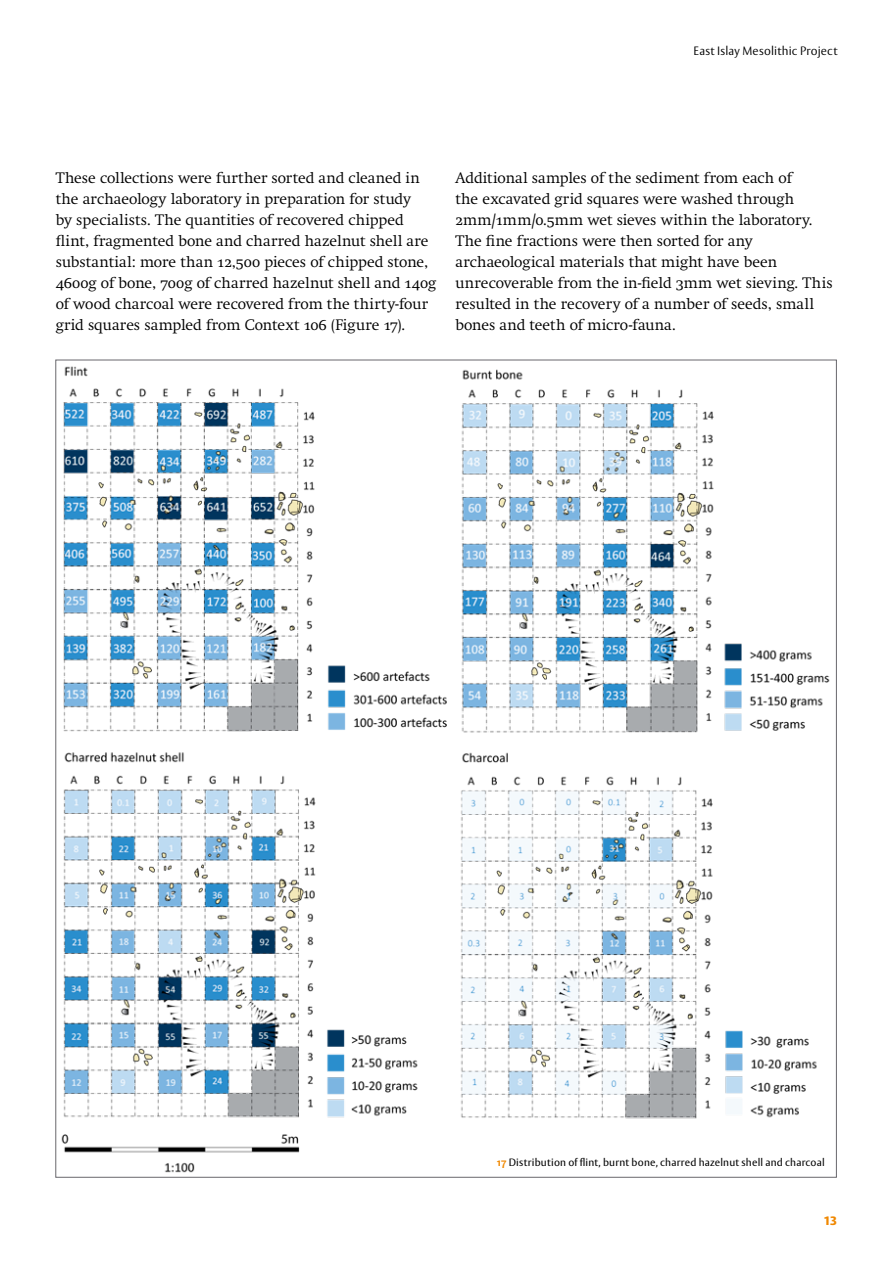
<style>
.page{position:relative;width:893px;height:1263px;background:#fff}
.page>*{position:absolute;margin:0;border:0;box-sizing:border-box;transform-origin:0 0}
.t1{font:15px/21px "Rdg Swift";letter-spacing:.005em;color:#000}
.t2{font:12px "Rdg Vesta";letter-spacing:.015em;color:#000}
.t3{font:700 12px "Rdg Vesta 3";color:#f08800}
.t4{font:10.5px "Rdg Vesta 2";letter-spacing:.02em;color:#000}
.s1{font-family:"Rdg Vesta";font-weight:700;color:#f08800}
</style>
<div class="page">
<img style="left:61px;top:366px;width:769px;height:807px">
<p class="t2" style="left:694px;top:44px;width:146px">East Islay Mesolithic Project</p>
<p class="t1" style="left:56px;top:168px;width:382px">These collections were further sorted and cleaned in the archaeology laboratory in preparation for study<br>by specialists. The quantities of recovered chipped flint, fragmented bone and charred hazelnut shell are substantial: more than 12,500 pieces of chipped stone, 4600g of bone, 700g of charred hazelnut shell and 140g of wood charcoal were recovered from the thirty-four grid squares sampled from Context 106 (Figure 17).</p>
<p class="t1" style="left:455px;top:168px;width:379px">Additional samples of the sediment from each of<br>the excavated grid squares were washed through 2mm/1mm/0.5mm wet sieves within the laboratory.<br>The fine fractions were then sorted for any archaeological materials that might have been unrecoverable from the in-field 3mm wet sieving. This resulted in the recovery of a number of seeds, small bones and teeth of micro-fauna.</p>
<p class="t4" style="left:497px;top:1156px;width:330px"><span class="s1">17</span> Distribution of flint, burnt bone, charred hazelnut shell and charcoal</p>
<p class="t3" style="left:824px;top:1214px;width:15px">13</p>
</div>
